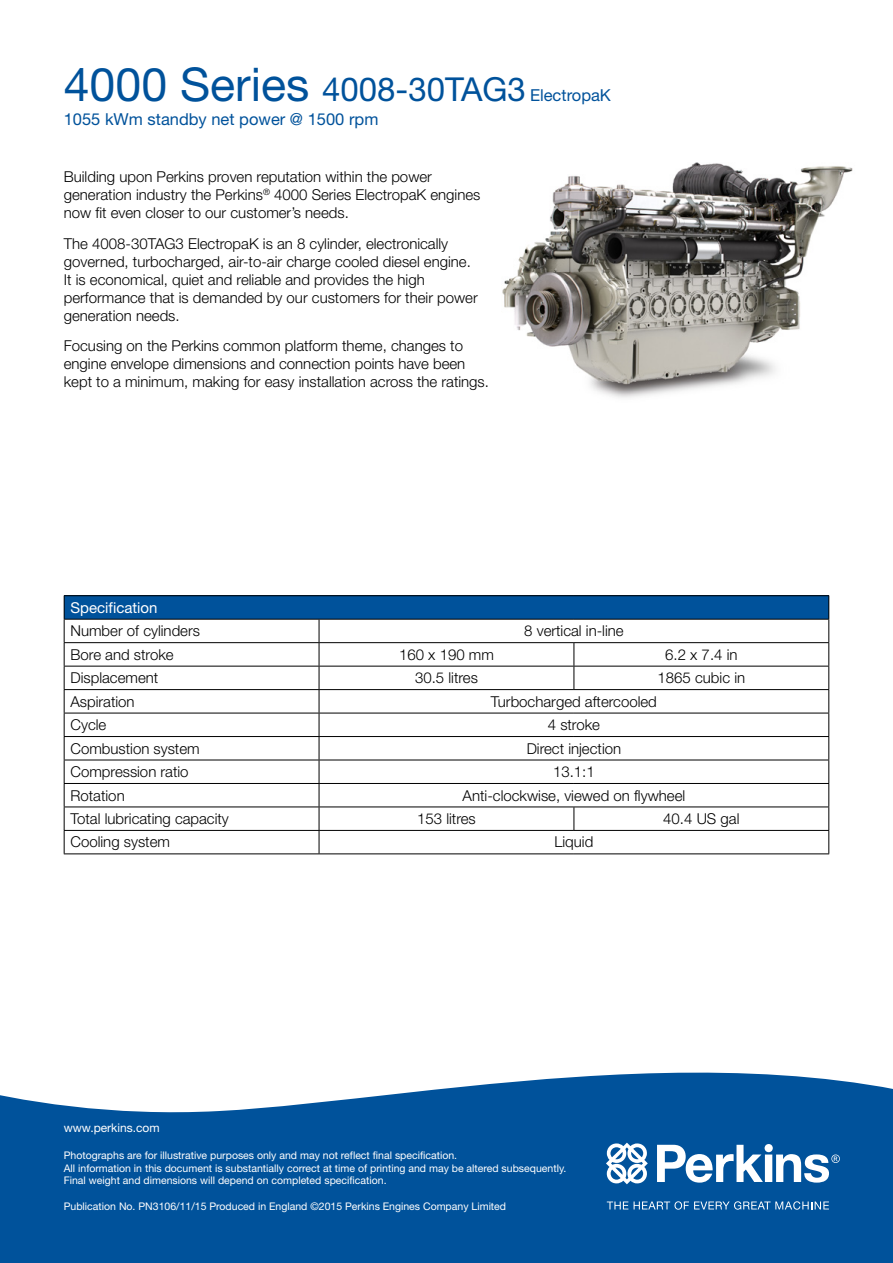
<style>
.page{position:relative;width:893px;height:1263px;background:#fff}
.page>*{position:absolute;margin:0;border:0;box-sizing:border-box;transform-origin:0 0}
.t1{font:33px "Helvetica Neue";color:#00529b}
.t2{font:16.5px "Helvetica Neue";color:#00529b}
.t3{font:300 15px/18px "Helvetica Neue";color:#000}
.t4{font:15px "Helvetica Neue";color:#fff}
.t5{font:12px "Helvetica Neue";color:#fff}
.t6{font:10.5px/12.6px "Helvetica Neue";color:#fff}
.s1{font-size:46.5px}
.s2{font-size:16.5px}
</style>
<div class="page">
<svg style="left:0;top:1072px;width:893px;height:191px;background:#1b64a5"></svg>
<svg style="left:607px;top:1201px;width:21px;height:8px"></svg>
<svg style="left:634px;top:1201px;width:195px;height:9px;background:#4480b5"></svg>
<svg style="left:606px;top:1143px;width:42px;height:41px"></svg>
<svg style="left:657px;top:1144px;width:183px;height:38px"></svg>
<img style="left:502px;top:162px;width:351px;height:236px">
<div style="left:64px;top:596px;width:765px;height:23px;background:#00529b"></div>
<svg style="left:65px;top:620px;width:763px;height:233px"></svg>
<hr style="left:319px;top:642px;width:255px;height:1px;background:#000">
<hr style="left:574px;top:642px;width:255px;height:1px;background:#000">
<hr style="left:319px;top:666px;width:255px;height:1px;background:#000">
<hr style="left:574px;top:666px;width:255px;height:1px;background:#000">
<svg style="left:574px;top:643px;width:1px;height:46px"></svg>
<hr style="left:64px;top:689px;width:255px;height:1px;background:#000">
<hr style="left:319px;top:689px;width:255px;height:1px;background:#000">
<hr style="left:574px;top:689px;width:255px;height:1px;background:#000">
<hr style="left:64px;top:713px;width:255px;height:1px;background:#000">
<hr style="left:319px;top:713px;width:255px;height:1px;background:#000">
<hr style="left:574px;top:713px;width:255px;height:1px;background:#000">
<hr style="left:64px;top:736px;width:255px;height:1px;background:#000">
<hr style="left:319px;top:736px;width:255px;height:1px;background:#000">
<hr style="left:574px;top:736px;width:255px;height:1px;background:#000">
<hr style="left:64px;top:760px;width:255px;height:1px;background:#000">
<hr style="left:319px;top:760px;width:255px;height:1px;background:#000">
<hr style="left:574px;top:760px;width:255px;height:1px;background:#000">
<hr style="left:64px;top:783px;width:255px;height:1px;background:#000">
<hr style="left:319px;top:783px;width:255px;height:1px;background:#000">
<hr style="left:574px;top:783px;width:255px;height:1px;background:#000">
<hr style="left:64px;top:806px;width:255px;height:1px;background:#000">
<hr style="left:319px;top:806px;width:255px;height:1px;background:#000">
<hr style="left:574px;top:806px;width:255px;height:1px;background:#000">
<svg style="left:574px;top:807px;width:1px;height:23px"></svg>
<hr style="left:64px;top:830px;width:255px;height:1px;background:#000">
<hr style="left:319px;top:830px;width:255px;height:1px;background:#000">
<hr style="left:574px;top:830px;width:255px;height:1px;background:#000">
<hr style="left:64px;top:642px;width:255px;height:1px;background:#000">
<hr style="left:64px;top:666px;width:255px;height:1px;background:#000">
<hr style="left:64px;top:853px;width:255px;height:1px;background:#000">
<hr style="left:64px;top:595px;width:255px;height:1px;background:#000">
<svg style="left:64px;top:596px;width:1px;height:257px"></svg>
<hr style="left:319px;top:595px;width:255px;height:1px;background:#000">
<hr style="left:574px;top:595px;width:255px;height:1px;background:#000">
<hr style="left:64px;top:619px;width:255px;height:1px;background:#000">
<hr style="left:319px;top:619px;width:255px;height:1px;background:#000">
<hr style="left:574px;top:619px;width:255px;height:1px;background:#000">
<svg style="left:319px;top:619px;width:1px;height:234px"></svg>
<svg style="left:828px;top:596px;width:1px;height:257px"></svg>
<hr style="left:319px;top:853px;width:255px;height:1px;background:#000">
<hr style="left:574px;top:853px;width:255px;height:1px;background:#000">
<h1 class="t1" style="left:64px;top:69px;width:549px"><span class="s1">4000 Series</span> 4008-30TAG3 <span class="s2">ElectropaK</span></h1>
<p class="t2" style="left:64px;top:110px;width:316px">1055 kWm standby net power @ 1500 rpm</p>
<p class="t3" style="left:64px;top:167px;width:418px">Building upon Perkins proven reputation within the power generation industry the Perkins<sup>®</sup> 4000 Series ElectropaK engines now fit even closer to our customer’s needs.</p>
<p class="t3" style="left:64px;top:234px;width:415px">The 4008-30TAG3 ElectropaK is an 8 cylinder, electronically governed, turbocharged, air-to-air charge cooled diesel engine.<br>It is economical, quiet and reliable and provides the high performance that is demanded by our customers for their power generation needs.</p>
<p class="t3" style="left:64px;top:337px;width:427px">Focusing on the Perkins common platform theme, changes to engine envelope dimensions and connection points have been kept to a minimum, making for easy installation across the ratings.</p>
<p class="t4" style="left:71px;top:598px;width:88px">Specification</p>
<p class="t3" style="left:71px;top:622px;width:131px">Number of cylinders</p>
<p class="t3" style="left:524px;top:622px;width:101px">8 vertical in-line</p>
<p class="t3" style="left:71px;top:645px;width:105px">Bore and stroke</p>
<p class="t3" style="left:399px;top:645px;width:96px">160 x 190 mm</p>
<p class="t3" style="left:665px;top:645px;width:74px">6.2 x 7.4 in</p>
<p class="t3" style="left:71px;top:668px;width:89px">Displacement</p>
<p class="t3" style="left:415px;top:668px;width:64px">30.5 litres</p>
<p class="t3" style="left:658px;top:668px;width:89px">1865 cubic in</p>
<p class="t3" style="left:71px;top:692px;width:66px">Aspiration</p>
<p class="t3" style="left:491px;top:692px;width:167px">Turbocharged aftercooled</p>
<p class="t3" style="left:71px;top:715px;width:37px">Cycle</p>
<p class="t3" style="left:548px;top:715px;width:54px">4 stroke</p>
<p class="t3" style="left:71px;top:739px;width:131px">Combustion system</p>
<p class="t3" style="left:527px;top:739px;width:96px">Direct injection</p>
<p class="t3" style="left:71px;top:762px;width:120px">Compression ratio</p>
<p class="t3" style="left:553px;top:762px;width:43px">13.1:1</p>
<p class="t3" style="left:71px;top:786px;width:56px">Rotation</p>
<p class="t3" style="left:463px;top:786px;width:224px">Anti-clockwise, viewed on flywheel</p>
<p class="t3" style="left:71px;top:809px;width:160px">Total lubricating capacity</p>
<p class="t3" style="left:417px;top:809px;width:60px">153 litres</p>
<p class="t3" style="left:663px;top:809px;width:78px">40.4 US gal</p>
<p class="t3" style="left:71px;top:833px;width:101px">Cooling system</p>
<p class="t3" style="left:554px;top:833px;width:40px">Liquid</p>
<p class="t5" style="left:64px;top:1121px;width:97px">www.perkins.com</p>
<p class="t6" style="left:64px;top:1149px;width:504px">Photographs are for illustrative purposes only and may not reflect final specification.<br>All information in this document is substantially correct at time of printing and may be altered subsequently.<br>Final weight and dimensions will depend on completed specification.</p>
<p class="t6" style="left:64px;top:1199px;width:444px">Publication No. PN3106/11/15 Produced in England ©2015 Perkins Engines Company Limited</p>
</div>
